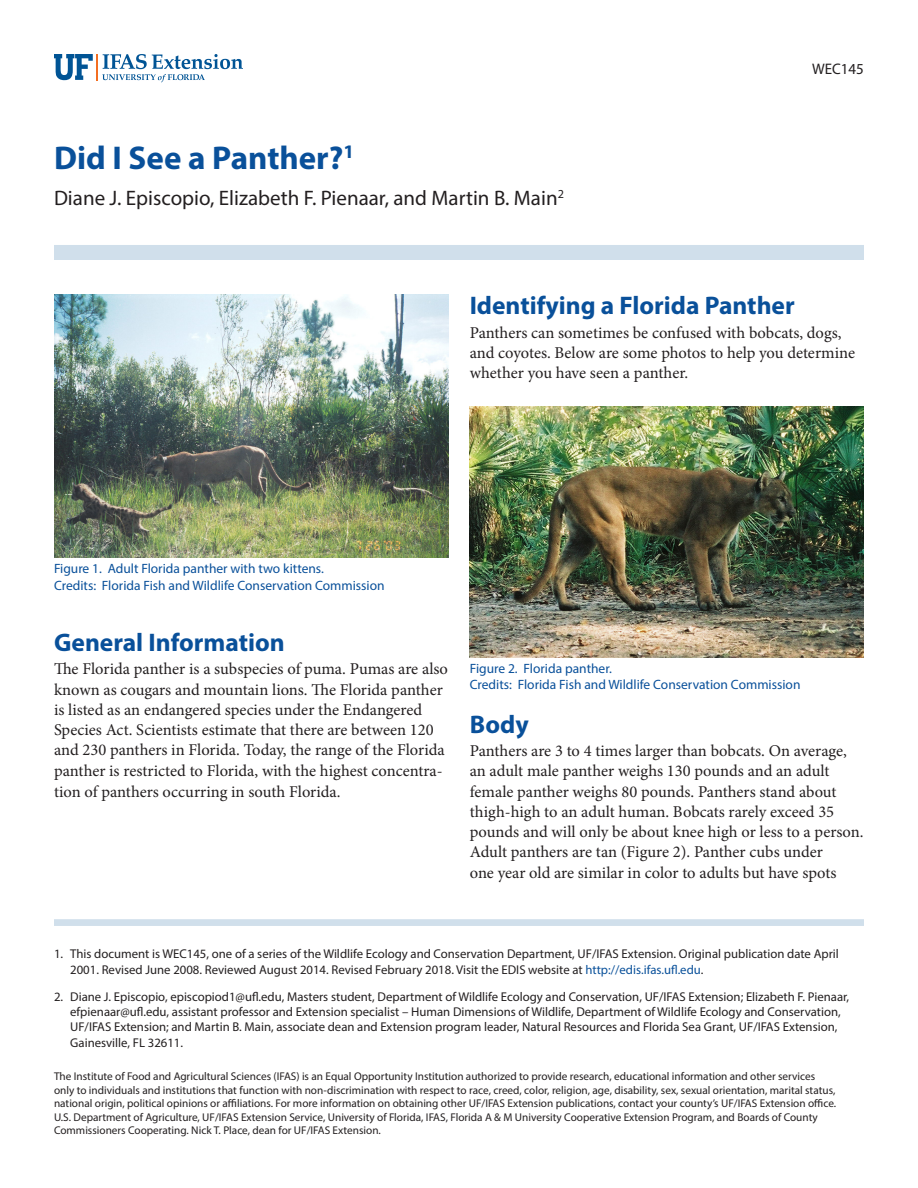
<style>
.page{position:relative;width:918px;height:1188px;background:#fff}
.page>*{position:absolute;margin:0;border:0;box-sizing:border-box;transform-origin:0 0}
.TitleRegular{font:700 33px "Myriad Pro";color:#09509a}
.SectionHeading0{font:700 25.5px "Myriad Pro";color:#09509a}
.Author{font:21px "Myriad Pro";color:#231f20}
.Paragraph{font:16.5px/20.2px "Minion Pro";color:#231f20}
.PubNumber{font:15.3px "Myriad Pro";color:#231f20}
.FigureCaption{font:13.5px "Myriad Pro";color:#09509a}
.t1{font:12.75px/15.3px "Myriad Pro";color:#231f20}
.Disclaimer{font:11.25px/13.5px "Myriad Pro";color:#231f20}
.s1{color:#09509a}
</style>
<div class="page">
<svg style="left:54px;top:54px;width:189px;height:28px"></svg>
<div style="left:54px;top:245px;width:810px;height:15px;background:#d0dfeb"></div>
<div style="left:54px;top:919px;width:810px;height:7px;background:#d0dfeb"></div>
<img style="left:54px;top:295px;width:394px;height:263px">
<img style="left:470px;top:406px;width:394px;height:251px">
<p class="TitleRegular" style="left:54px;top:136px;width:302px">Did I See a Panther?<sup>1</sup></p>
<p class="Author" style="left:54px;top:185px;width:511px">Diane J. Episcopio, Elizabeth F. Pienaar, and Martin B. Main<sup>2</sup></p>
<p class="PubNumber" style="left:812px;top:60px;width:53px">WEC145</p>
<p class="SectionHeading0" style="left:470px;top:289px;width:326px">Identifying a Florida Panther</p>
<p class="Paragraph" style="left:470px;top:322px;width:387px">Panthers can sometimes be confused with bobcats, dogs, and coyotes. Below are some photos to help you determine whether you have seen a panther.</p>
<p class="FigureCaption" style="left:54px;top:560px;width:271px">Figure 1. Adult Florida panther with two kittens.</p>
<p class="FigureCaption" style="left:54px;top:577px;width:332px">Credits: Florida Fish and Wildlife Conservation Commission</p>
<p class="SectionHeading0" style="left:54px;top:626px;width:232px">General Information</p>
<p class="Paragraph" style="left:54px;top:659px;width:396px">The Florida panther is a subspecies of puma. Pumas are also known as cougars and mountain lions. The Florida panther is listed as an endangered species under the Endangered Species Act. Scientists estimate that there are between 120 and 230 panthers in Florida. Today, the range of the Florida panther is restricted to Florida, with the highest concentra&shy;tion of panthers occurring in south Florida.</p>
<p class="FigureCaption" style="left:470px;top:660px;width:144px">Figure 2. Florida panther.</p>
<p class="FigureCaption" style="left:470px;top:676px;width:332px">Credits: Florida Fish and Wildlife Conservation Commission</p>
<p class="SectionHeading0" style="left:470px;top:707px;width:60px">Body</p>
<p class="Paragraph" style="left:470px;top:741px;width:395px">Panthers are 3 to 4 times larger than bobcats. On average, an adult male panther weighs 130 pounds and an adult female panther weighs 80 pounds. Panthers stand about thigh-high to an adult human. Bobcats rarely exceed 35 pounds and will only be about knee high or less to a person.<br>Adult panthers are tan (Figure 2). Panther cubs under<br>one year old are similar in color to adults but have spots</p>
<p class="t1" style="left:70px;top:946px;width:770px;text-indent:-16px">1. This document is WEC145, one of a series of the Wildlife Ecology and Conservation Department, UF/IFAS Extension. Original publication date April<br>2001. Revised June 2008. Reviewed August 2014. Revised February 2018. Visit the EDIS website at <span class="s1">http://edis.ifas.ufl.edu</span>.</p>
<p class="t1" style="left:70px;top:989px;width:781px;text-indent:-16px">2. Diane J. Episcopio, episcopiod1@ufl.edu, Masters student, Department of Wildlife Ecology and Conservation, UF/IFAS Extension; Elizabeth F. Pienaar, efpienaar@ufl.edu, assistant professor and Extension specialist – Human Dimensions of Wildlife, Department of Wildlife Ecology and Conservation, UF/IFAS Extension; and Martin B. Main, associate dean and Extension program leader, Natural Resources and Florida Sea Grant, UF/IFAS Extension, Gainesville, FL 32611.</p>
<p class="Disclaimer" style="left:54px;top:1069px;width:784px">The Institute of Food and Agricultural Sciences (IFAS) is an Equal Opportunity Institution authorized to provide research, educational information and other services only to individuals and institutions that function with non-discrimination with respect to race, creed, color, religion, age, disability, sex, sexual orientation, marital status, national origin, political opinions or affiliations. For more information on obtaining other UF/IFAS Extension publications, contact your county’s UF/IFAS Extension office.<br>U.S. Department of Agriculture, UF/IFAS Extension Service, University of Florida, IFAS, Florida A &amp; M University Cooperative Extension Program, and Boards of County Commissioners Cooperating. Nick T. Place, dean for UF/IFAS Extension.</p>
</div>
